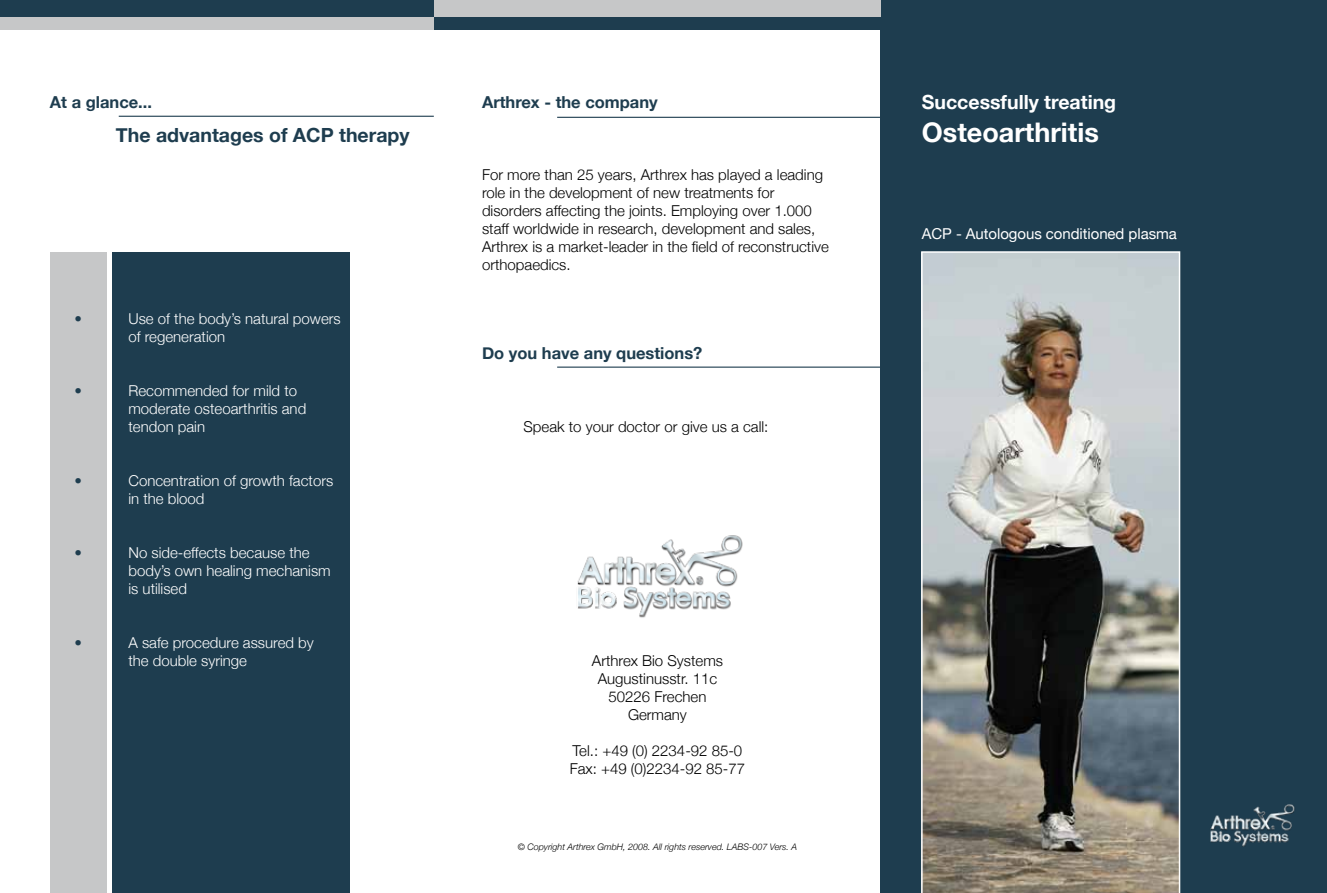
<style>
.page{position:relative;width:1327px;height:893px;background:#fff}
.page>*{position:absolute;margin:0;border:0;box-sizing:border-box;transform-origin:0 0}
.t1{font:700 27px "Helvetica Neue";color:#fff}
.t2{font:700 19.5px "Helvetica Neue";color:#1e3d4f}
.t3{font:700 19.5px "Helvetica Neue";color:#fff}
.t4{font:700 16.5px "Helvetica Neue";color:#1e3d4f}
.t5{font:300 15px/18px "Helvetica Neue";color:#000}
.t6{font:300 15px/18px "Helvetica Neue";color:#fff}
.t7{font:15px "Helvetica Neue";letter-spacing:-.005em;color:#fff}
.t8{font:300 15px "Helvetica Neue";color:#1e3d4f}
.t9{font:italic 300 9px "Helvetica Neue";color:#000}
</style>
<div class="page">
<hr style="left:119px;top:116px;width:315px;height:1px;background:#1e3d4f">
<hr style="left:557px;top:367px;width:323px;height:1px;background:#1e3d4f">
<hr style="left:557px;top:117px;width:323px;height:1px;background:#1e3d4f">
<div style="left:880px;top:0;width:447px;height:893px;background:#1e3d4f"></div>
<div style="left:434px;top:0;width:446px;height:21px;background:#c6c7c8"></div>
<div style="left:50px;top:252px;width:56px;height:641px;background:#c6c7c8"></div>
<img style="left:577px;top:535px;width:166px;height:83px">
<div style="left:0;top:0;width:434px;height:19px;background:#1e3d4f"></div>
<div style="left:434px;top:17px;width:446px;height:13px;background:#1e3d4f"></div>
<div style="left:113px;top:252px;width:237px;height:641px;background:#1e3d4f"></div>
<img style="left:1210px;top:804px;width:85px;height:43px">
<img style="left:921px;top:251px;width:259px;height:642px">
<div style="left:0;top:17px;width:434px;height:13px;background:#c6c7c8"></div>
<p class="t4" style="left:50px;top:92px;width:104px">At a glance...</p>
<h2 class="t2" style="left:116px;top:123px;width:295px">The advantages of ACP therapy</h2>
<p class="t8" style="left:74px;top:309px;width:9px">•</p>
<p class="t6" style="left:128px;top:309px;width:214px">Use of the body’s natural powers of regeneration</p>
<p class="t8" style="left:74px;top:381px;width:9px">•</p>
<p class="t6" style="left:128px;top:381px;width:179px">Recommended for mild to moderate osteoarthritis and tendon pain</p>
<p class="t8" style="left:74px;top:471px;width:9px">•</p>
<p class="t6" style="left:128px;top:471px;width:206px">Concentration of growth factors in the blood</p>
<p class="t8" style="left:74px;top:543px;width:9px">•</p>
<p class="t6" style="left:128px;top:543px;width:204px">No side-effects because the body’s own healing mechanism is utilised</p>
<p class="t8" style="left:74px;top:633px;width:9px">•</p>
<p class="t6" style="left:128px;top:633px;width:187px">A safe procedure assured by the double syringe</p>
<p class="t4" style="left:482px;top:92px;width:177px">Arthrex - the company</p>
<p class="t5" style="left:482px;top:165px;width:348px">For more than 25 years, Arthrex has played a leading role in the development of new treatments for disorders affecting the joints. Employing over 1.000 staff worldwide in research, development and sales, Arthrex is a market-leader in the field of reconstructive orthopaedics.</p>
<p class="t4" style="left:482px;top:343px;width:222px">Do you have any questions?</p>
<p class="t5" style="left:523px;top:417px;width:246px">Speak to your doctor or give us a call:</p>
<p class="t5" style="left:592px;top:651px;width:133px;text-align:center">Arthrex Bio Systems<br>Augustinusstr. 11c<br>50226 Frechen<br>Germany</p>
<p class="t5" style="left:570px;top:741px;width:177px">Tel.: +49 (0) 2234-92 85-0<br>Fax: +49 (0)2234-92 85-77</p>
<p class="t9" style="left:518px;top:841px;width:281px">© Copyright Arthrex GmbH, 2008. All rights reserved. LABS-007 Vers. A</p>
<h2 class="t3" style="left:922px;top:90px;width:196px">Successfully treating</h2>
<h1 class="t1" style="left:922px;top:115px;width:178px">Osteoarthritis</h1>
<p class="t7" style="left:922px;top:225px;width:256px">ACP - Autologous conditioned plasma</p>
</div>
